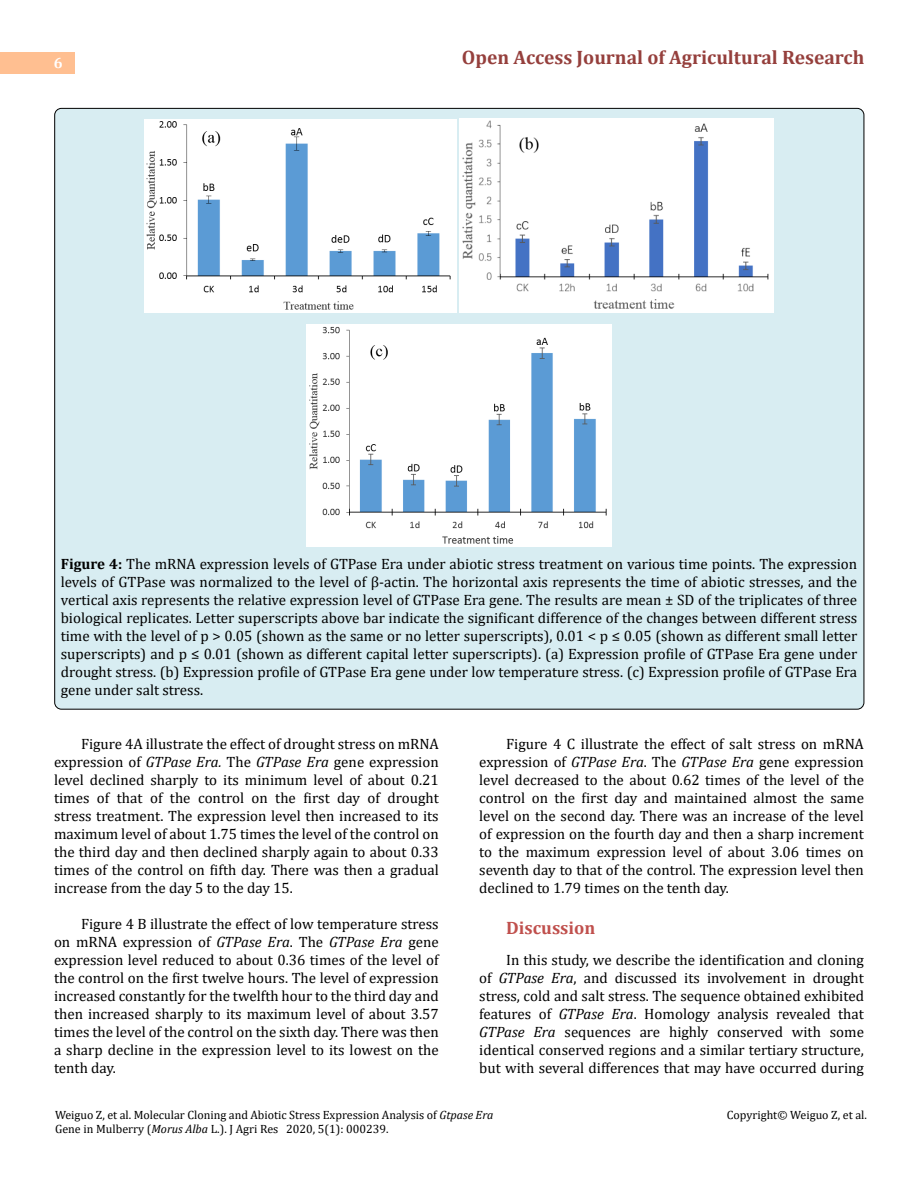
<style>
.page{position:relative;width:918px;height:1188px;background:#fff}
.page>*{position:absolute;margin:0;border:0;box-sizing:border-box;transform-origin:0 0}
.t1{font:700 19.5px "Cambria";color:#953f3c}
.t2{font:700 18px "Cambria";color:#c0504d}
.t3{font:15px/18px "Cambria";color:#000;text-align:justify}
.t4{font:700 15px "Cambria";color:#fff}
.t5{font:12px/14.4px "Cambria";color:#000}
.s1{font-weight:700}
.s2{font-style:italic}
</style>
<div class="page">
<div style="left:0;top:52px;width:74px;height:21px;background:#ffbf91"></div>
<div style="left:55px;top:108px;width:809px;height:601px;background:#d8edf2;border-radius:7px"></div>
<img style="left:145px;top:119px;width:311px;height:193px">
<img style="left:460px;top:119px;width:313px;height:194px">
<img style="left:306px;top:325px;width:306px;height:221px">
<p class="t4" style="left:54px;top:53px;width:10px">6</p>
<h1 class="t1" style="left:462px;top:44px;width:404px">Open Access Journal of Agricultural Research</h1>
<p class="t3" style="left:61px;top:555px;width:798px"><span class="s1">Figure 4:</span> The mRNA expression levels of GTPase Era under abiotic stress treatment on various time points. The expression levels of GTPase was normalized to the level of β-actin. The horizontal axis represents the time of abiotic stresses, and the vertical axis represents the relative expression level of GTPase Era gene. The results are mean ± SD of the triplicates of three biological replicates. Letter superscripts above bar indicate the significant difference of the changes between different stress time with the level of p &gt; 0.05 (shown as the same or no letter superscripts), 0.01 &lt; p ≤ 0.05 (shown as different small letter superscripts) and p ≤ 0.01 (shown as different capital letter superscripts). (a) Expression profile of GTPase Era gene under drought stress. (b) Expression profile of GTPase Era gene under low temperature stress. (c) Expression profile of GTPase Era gene under salt stress.</p>
<p class="t3" style="left:54px;top:735px;width:386px;text-indent:27px">Figure 4A illustrate the effect of drought stress on mRNA expression of <span class="s2">GTPase Era.</span> The <span class="s2">GTPase Era</span> gene expression level declined sharply to its minimum level of about 0.21 times of that of the control on the first day of drought stress treatment. The expression level then increased to its maximum level of about 1.75 times the level of the control on the third day and then declined sharply again to about 0.33 times of the control on fifth day. There was then a gradual increase from the day 5 to the day 15.</p>
<p class="t3" style="left:54px;top:915px;width:386px;text-indent:27px">Figure 4 B illustrate the effect of low temperature stress on mRNA expression of <span class="s2">GTPase Era</span>. The <span class="s2">GTPase Era</span> gene expression level reduced to about 0.36 times of the level of the control on the first twelve hours. The level of expression increased constantly for the twelfth hour to the third day and then increased sharply to its maximum level of about 3.57 times the level of the control on the sixth day. There was then a sharp decline in the expression level to its lowest on the tenth day.</p>
<p class="t3" style="left:479px;top:735px;width:386px;text-indent:27px">Figure 4 C illustrate the effect of salt stress on mRNA expression of <span class="s2">GTPase Era</span>. The <span class="s2">GTPase Era</span> gene expression level decreased to the about 0.62 times of the level of the control on the first day and maintained almost the same level on the second day. There was an increase of the level of expression on the fourth day and then a sharp increment to the maximum expression level of about 3.06 times on seventh day to that of the control. The expression level then declined to 1.79 times on the tenth day.</p>
<p class="t2" style="left:506px;top:915px;width:91px">Discussion</p>
<p class="t3" style="left:479px;top:951px;width:386px;text-indent:27px">In this study, we describe the identification and cloning of <span class="s2">GTPase Era</span>, and discussed its involvement in drought stress, cold and salt stress. The sequence obtained exhibited features of <span class="s2">GTPase Era</span>. Homology analysis revealed that <span class="s2">GTPase Era</span> sequences are highly conserved with some identical conserved regions and a similar tertiary structure, but with several differences that may have occurred during</p>
<p class="t5" style="left:55px;top:1108px;width:440px">Weiguo Z, et al. Molecular Cloning and Abiotic Stress Expression Analysis of <span class="s2">Gtpase Era<br></span>Gene in Mulberry (<span class="s2">Morus Alba</span> L.). J Agri Res 2020, 5(1): 000239.</p>
<p class="t5" style="left:727px;top:1108px;width:142px">Copyright© Weiguo Z, et al.</p>
</div>
